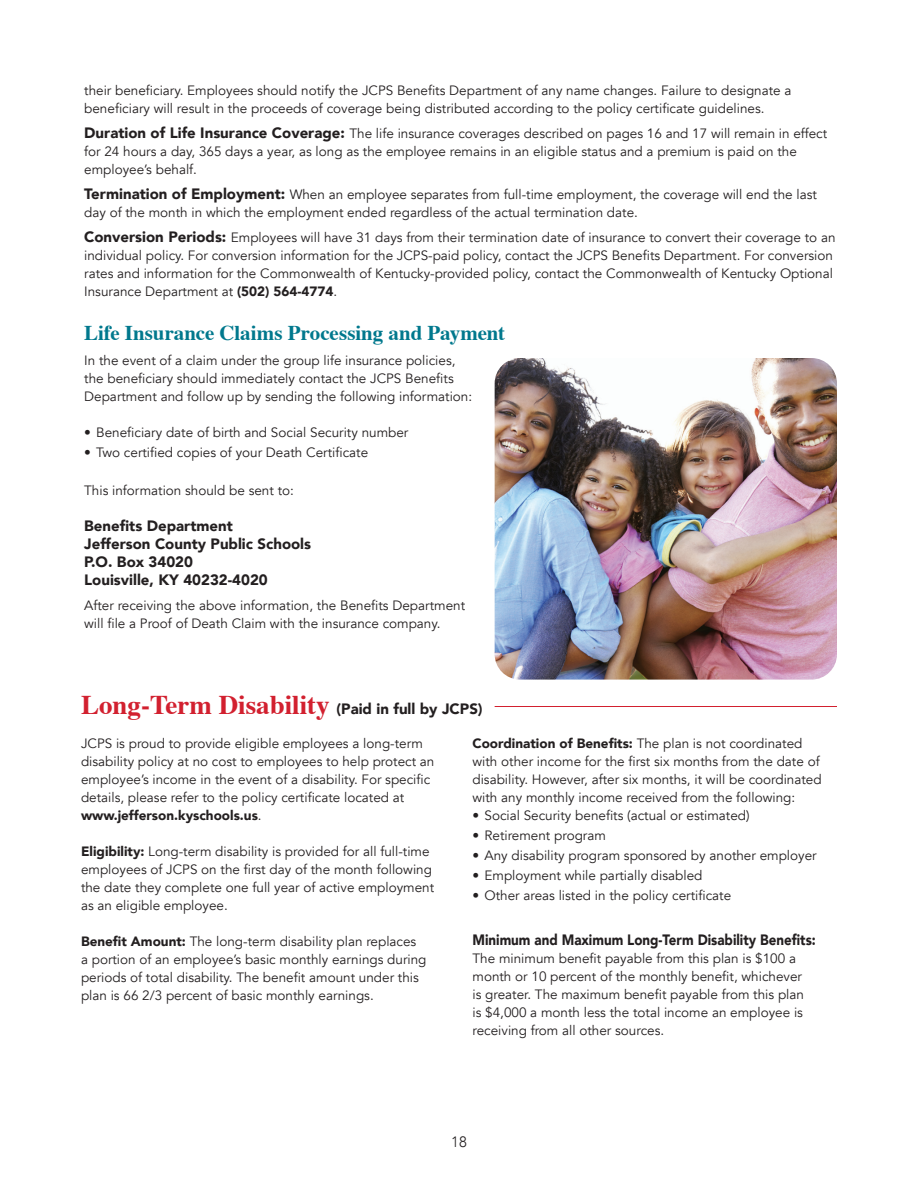
<style>
.page{position:relative;width:918px;height:1188px;background:#fff}
.page>*{position:absolute;margin:0;border:0;box-sizing:border-box;transform-origin:0 0}
.Headline{font:700 27px "Times";color:#d2202f}
.Subhead{font:700 21px "Times";letter-spacing:-.005em;color:#00788d}
.body{font:900 15px "Avenir";color:#231f20}
.Subhead_avenier{font:900 15px "Avenir";color:#231f20;scale:.89 1}
.Subhead_avenier-2{font:900 15px "Avenir";color:#231f20}
.t1{font:300 15px "Avenir";color:#231f20}
.body-2{font:13.5px/18px "Avenir";color:#231f20}
.Subhead_avenier-3{font:13.5px/18px "Avenir";color:#231f20}
.s1{font-weight:900;font-size:15px}
.s2{font-weight:900}
.s3{font-family:"Avenir";font-weight:900;font-size:15px;color:#231f20}
</style>
<div class="page">
<img style="left:495px;top:358px;width:342px;height:322px">
<hr style="left:495px;top:706px;width:342px;height:1px;background:#d2202f">
<p class="body-2" style="left:84px;top:81px;width:709px">their beneficiary. Employees should notify the JCPS Benefits Department of any name changes. Failure to designate a beneficiary will result in the proceeds of coverage being distributed according to the policy certificate guidelines.</p>
<p class="Subhead_avenier-3" style="left:84px;top:125px;width:744px"><span class="s1">Duration of Life Insurance Coverage:</span> The life insurance coverages described on pages 16 and 17 will remain in effect for 24 hours a day, 365 days a year, as long as the employee remains in an eligible status and a premium is paid on the employee’s behalf.</p>
<p class="Subhead_avenier-3" style="left:84px;top:185px;width:734px"><span class="s1">Termination of Employment:</span> When an employee separates from full-time employment, the coverage will end the last day of the month in which the employment ended regardless of the actual termination date.</p>
<p class="Subhead_avenier-3" style="left:84px;top:228px;width:753px"><span class="s1">Conversion Periods:</span> Employees will have 31 days from their termination date of insurance to convert their coverage to an individual policy. For conversion information for the JCPS-paid policy, contact the JCPS Benefits Department. For conversion rates and information for the Commonwealth of Kentucky-provided policy, contact the Commonwealth of Kentucky Optional Insurance Department at <span class="s2">(502) 564-4774</span>.</p>
<p class="Subhead" style="left:84px;top:313px;width:422px">Life Insurance Claims Processing and Payment</p>
<p class="body-2" style="left:84px;top:351px;width:389px">In the event of a claim under the group life insurance policies, the beneficiary should immediately contact the JCPS Benefits<br>Department and follow up by sending the following information:</p>
<p class="Subhead_avenier-3" style="left:84px;top:423px;width:326px">• Beneficiary date of birth and Social Security number</p>
<p class="Subhead_avenier-3" style="left:84px;top:443px;width:285px">• Two certified copies of your Death Certificate</p>
<p class="body-2" style="left:84px;top:481px;width:211px">This information should be sent to:</p>
<p class="body" style="left:84px;top:513px;width:150px">Benefits Department</p>
<p class="body" style="left:84px;top:531px;width:228px">Jefferson County Public Schools</p>
<p class="body" style="left:84px;top:549px;width:110px">P.O. Box 34020</p>
<p class="Subhead_avenier-2" style="left:84px;top:567px;width:185px">Louisville, KY 40232-4020</p>
<p class="body-2" style="left:84px;top:596px;width:382px">After receiving the above information, the Benefits Department will file a Proof of Death Claim with the insurance company.</p>
<p class="Headline" style="left:81px;top:679px;width:403px">Long-Term Disability <span class="s3">(Paid in full by JCPS)</span></p>
<p class="body-2" style="left:81px;top:734px;width:355px">JCPS is proud to provide eligible employees a long-term disability policy at no cost to employees to help protect an employee’s income in the event of a disability. For specific details, please refer to the policy certificate located at <span class="s2">www.jefferson.kyschools.us</span>.</p>
<p class="body-2" style="left:81px;top:842px;width:355px"><span class="s2">Eligibility:</span> Long-term disability is provided for all full-time employees of JCPS on the first day of the month following the date they complete one full year of active employment as an eligible employee.</p>
<p class="body-2" style="left:81px;top:932px;width:347px"><span class="s2">Benefit Amount:</span> The long-term disability plan replaces a portion of an employee’s basic monthly earnings during periods of total disability. The benefit amount under this plan is 66 2/3 percent of basic monthly earnings.</p>
<p class="body-2" style="left:472px;top:734px;width:351px"><span class="s2">Coordination of Benefits:</span> The plan is not coordinated with other income for the first six months from the date of disability. However, after six months, it will be coordinated with any monthly income received from the following:</p>
<p class="Subhead_avenier-3" style="left:472px;top:806px;width:279px">• Social Security benefits (actual or estimated)</p>
<p class="Subhead_avenier-3" style="left:472px;top:826px;width:135px">• Retirement program</p>
<p class="Subhead_avenier-3" style="left:472px;top:847px;width:346px">• Any disability program sponsored by another employer</p>
<p class="Subhead_avenier-3" style="left:472px;top:867px;width:231px">• Employment while partially disabled</p>
<p class="Subhead_avenier-3" style="left:472px;top:887px;width:260px">• Other areas listed in the policy certificate</p>
<p class="Subhead_avenier" style="left:472px;top:927px;width:387px">Minimum and Maximum Long-Term Disability Benefits:</p>
<p class="Subhead_avenier-3" style="left:472px;top:950px;width:333px">The minimum benefit payable from this plan is $100 a month or 10 percent of the monthly benefit, whichever is greater. The maximum benefit payable from this plan is $4,000 a month less the total income an employee is receiving from all other sources.</p>
<p class="t1" style="left:451px;top:1133px;width:17px">18</p>
</div>
